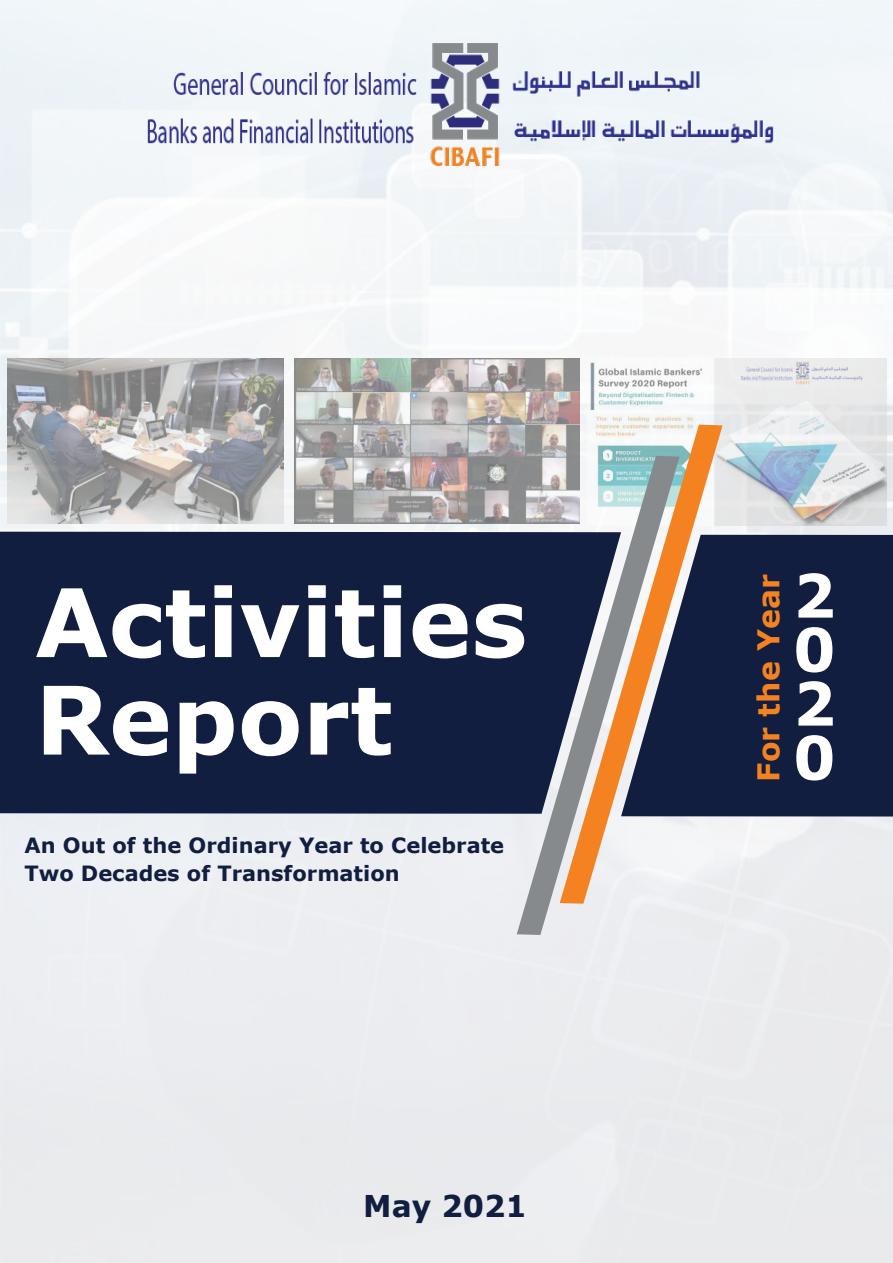
<style>
.page{position:relative;width:893px;height:1263px;background:#fff}
.page>*{position:absolute;margin:0;border:0;box-sizing:border-box;transform-origin:0 0}
.t1{font:700 94.5px/97.5px "Verdana";color:#fff}
.t2{font:700 60px/54px "Verdana";color:#fff;text-align:justify}
.t3{font:700 30px "Verdana";color:#f58220}
.t4{font:700 30px "Verdana";color:#111e40}
.t5{font:700 21px/28.5px "Verdana";color:#111e40}
</style>
<div class="page">
<img style="left:137px;top:38px;width:644px;height:132px">
<div style="left:0;top:532px;width:517px;height:282px;background:#111e40"></div>
<div style="left:723px;top:535px;width:170px;height:281px;background:#111e40"></div>
<img style="left:294px;top:358px;width:285px;height:166px">
<img style="left:8px;top:358px;width:275px;height:166px">
<img style="left:588px;top:358px;width:298px;height:168px">
<svg style="left:517px;top:456px;width:162px;height:479px;background:#72798b"></svg>
<svg style="left:560px;top:425px;width:163px;height:479px"></svg>
<h1 class="t1" style="left:35px;top:572px;width:494px">Activities<br>Report</h1>
<h3 class="t3" style="left:747px;top:782px;width:209px;rotate:-90deg">For the Year</h3>
<h2 class="t2" style="left:793px;top:567px;width:44px">2<br>0<br>2<br>0</h2>
<p class="t5" style="left:24px;top:830px;width:481px">An Out of the Ordinary Year to Celebrate<br>Two Decades of Transformation</p>
<h3 class="t4" style="left:363px;top:1185px;width:165px">May 2021</h3>
</div>
